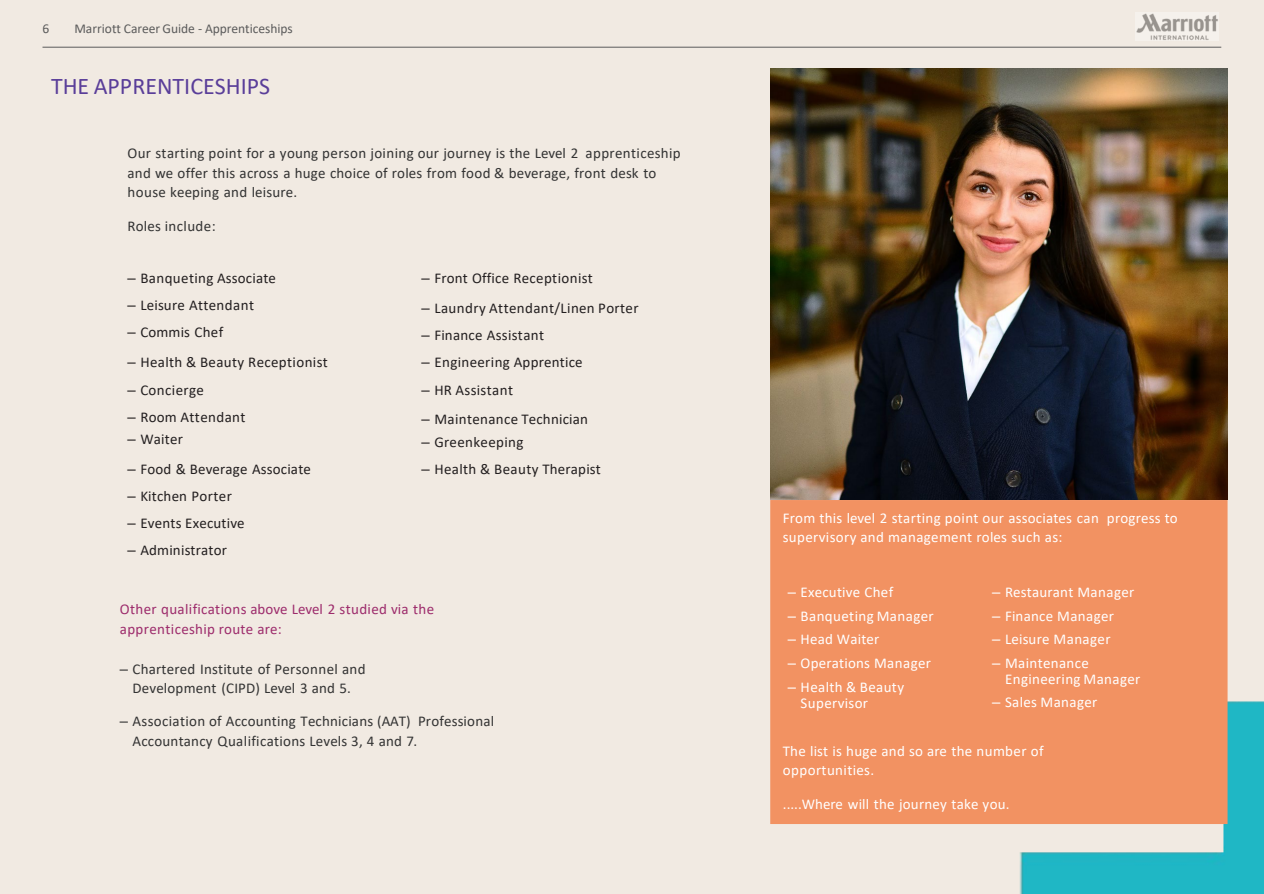
<style>
.page{position:relative;width:1264px;height:894px;background:#fff}
.page>*{position:absolute;margin:0;border:0;box-sizing:border-box;transform-origin:0 0}
.t1{font:24px "Calibri";color:#5a3e99}
.t2{font:15px/19.5px "Calibri";letter-spacing:.02em;color:#fff}
.t3{font:15px "Calibri";letter-spacing:.02em;color:#231f20}
.t4{font:15px/19.5px "Calibri";letter-spacing:.015em;color:#333}
.t5{font:15px/19.5px "Calibri";letter-spacing:.02em;color:#9d2c6c}
.t6{font:13.5px "Calibri";color:#5b5b5b}
.s1{font-family:"Arial"}
</style>
<div class="page">
<div style="left:0;top:0;width:1263px;height:893px;background:#f1eae2"></div>
<img style="left:770px;top:68px;width:457px;height:431px">
<img style="left:1134px;top:12px;width:84px;height:28px">
<hr style="left:42px;top:47px;width:1178px;height:1px;background:#5b5b5b">
<div style="left:770px;top:500px;width:457px;height:323px;background:#f29262"></div>
<p class="t6" style="left:42px;top:19px;width:8px">6</p>
<p class="t6" style="left:74px;top:19px;width:220px">Marriott Career Guide - Apprenticeships</p>
<p class="t1" style="left:51px;top:70px;width:221px">THE APPRENTICESHIPS</p>
<p class="t4" style="left:127px;top:143px;width:554px">Our starting point for a young person joining our journey is the Level 2 apprenticeship and we offer this across a huge choice of roles from food &amp; beverage, front desk to house keeping and leisure.</p>
<p class="t4" style="left:127px;top:216px;width:90px">Roles include:</p>
<p class="t3" style="left:127px;top:268px;width:150px"><span class="s1">–</span> Banqueting Associate</p>
<p class="t3" style="left:127px;top:295px;width:128px"><span class="s1">–</span> Leisure Attendant</p>
<p class="t3" style="left:127px;top:322px;width:97px"><span class="s1">–</span> Commis Chef</p>
<p class="t3" style="left:127px;top:352px;width:202px"><span class="s1">–</span> Health &amp; Beauty Receptionist</p>
<p class="t3" style="left:127px;top:379px;width:78px"><span class="s1">–</span> Concierge</p>
<p class="t3" style="left:127px;top:406px;width:119px"><span class="s1">–</span> Room Attendant</p>
<p class="t3" style="left:127px;top:428px;width:57px"><span class="s1">–</span> Waiter</p>
<p class="t3" style="left:127px;top:458px;width:185px"><span class="s1">–</span> Food &amp; Beverage Associate</p>
<p class="t3" style="left:127px;top:485px;width:106px"><span class="s1">–</span> Kitchen Porter</p>
<p class="t3" style="left:127px;top:512px;width:119px"><span class="s1">–</span> Events Executive</p>
<p class="t3" style="left:127px;top:539px;width:101px"><span class="s1">–</span> Administrator</p>
<p class="t3" style="left:421px;top:268px;width:173px"><span class="s1">–</span> Front Office Receptionist</p>
<p class="t3" style="left:421px;top:298px;width:218px"><span class="s1">–</span> Laundry Attendant/Linen Porter</p>
<p class="t3" style="left:421px;top:325px;width:124px"><span class="s1">–</span> Finance Assistant</p>
<p class="t3" style="left:421px;top:352px;width:162px"><span class="s1">–</span> Engineering Apprentice</p>
<p class="t3" style="left:421px;top:379px;width:93px"><span class="s1">–</span> HR Assistant</p>
<p class="t3" style="left:421px;top:409px;width:168px"><span class="s1">–</span> Maintenance Technician</p>
<p class="t3" style="left:421px;top:431px;width:103px"><span class="s1">–</span> Greenkeeping</p>
<p class="t3" style="left:421px;top:458px;width:181px"><span class="s1">–</span> Health &amp; Beauty Therapist</p>
<p class="t5" style="left:120px;top:599px;width:316px">Other qualifications above Level 2 studied via the apprenticeship route are:</p>
<p class="t4" style="left:120px;top:658px;width:247px;text-align:center"><span class="s1">–</span> Chartered Institute of Personnel and<br>Development (CIPD) Level 3 and 5.</p>
<p class="t4" style="left:132px;top:711px;width:363px;text-indent:-13px"><span class="s1">–</span> Association of Accounting Technicians (AAT) Professional<br>Accountancy Qualifications Levels 3, 4 and 7.</p>
<p class="t2" style="left:782px;top:507px;width:396px">From this level 2 starting point our associates can progress to supervisory and management roles such as:</p>
<p class="t2" style="left:787px;top:582px;width:107px"><span class="s1">–</span> Executive Chef</p>
<p class="t2" style="left:787px;top:606px;width:147px"><span class="s1">–</span> Banqueting Manager</p>
<p class="t2" style="left:787px;top:628px;width:93px"><span class="s1">–</span> Head Waiter</p>
<p class="t2" style="left:787px;top:652px;width:145px"><span class="s1">–</span> Operations Manager</p>
<p class="t2" style="left:800px;top:678px;width:105px;line-height:16.4px;text-indent:-13px"><span class="s1">–</span> Health &amp; Beauty<br>Supervisor</p>
<p class="t2" style="left:991px;top:582px;width:144px"><span class="s1">–</span> Restaurant Manager</p>
<p class="t2" style="left:991px;top:606px;width:123px"><span class="s1">–</span> Finance Manager</p>
<p class="t2" style="left:991px;top:628px;width:120px"><span class="s1">–</span> Leisure Manager</p>
<p class="t2" style="left:1004px;top:654px;width:137px;line-height:16.5px;text-indent:-13px"><span class="s1">–</span> Maintenance<br>Engineering Manager</p>
<p class="t2" style="left:991px;top:691px;width:107px"><span class="s1">–</span> Sales Manager</p>
<p class="t2" style="left:782px;top:740px;width:262px">The list is huge and so are the number of opportunities.</p>
<p class="t2" style="left:782px;top:793px;width:228px">.....Where will the journey take you.</p>
</div>
